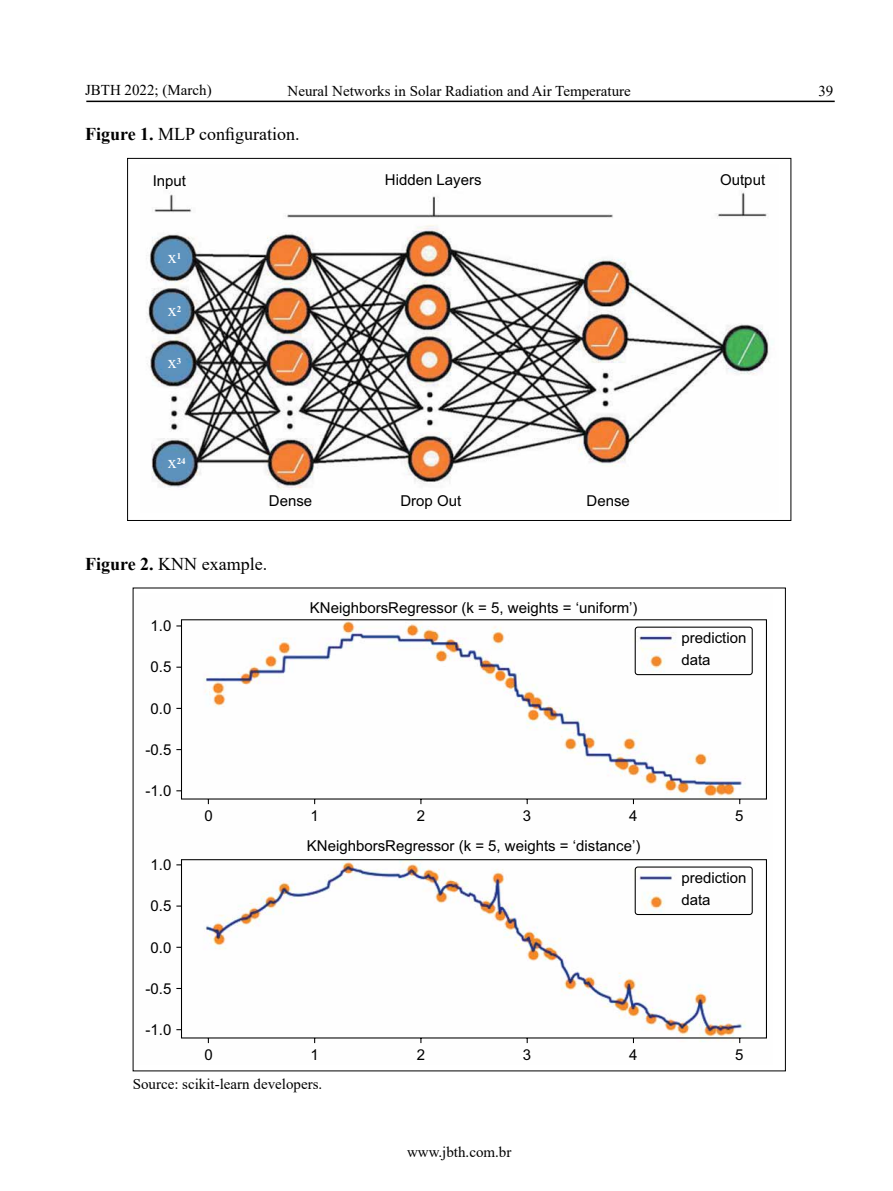
<style>
.page{position:relative;width:893px;height:1191px;background:#fff}
.page>*{position:absolute;margin:0;border:0;box-sizing:border-box;transform-origin:0 0}
.t1{font:18px "Times New Roman";color:#000}
.t2{font:18px "Times New Roman";color:#fff}
.t3{font:15px/21.5px "Arial";color:#000}
.t4{font:15px "Times New Roman";color:#000}
.t5{font:700 9px "Times New Roman";color:#fff}
.s1{font-weight:700}
.s2{font-weight:400;font-size:18px}
</style>
<div class="page">
<hr style="left:86px;top:101px;width:749px;height:1px;background:#000">
<img style="left:146px;top:191px;width:627px;height:299px">
<svg style="left:176px;top:619px;width:591px;height:425px"></svg>
<svg style="left:634px;top:626px;width:119px;height:289px"></svg>
<p class="t4" style="left:85px;top:79px;width:128px">JBTH 2022; (March)</p>
<p class="t4" style="left:288px;top:80px;width:345px">Neural Networks in Solar Radiation and Air Temperature</p>
<p class="t4" style="left:818px;top:80px;width:16px">39</p>
<p class="t1" style="left:85px;top:121px;width:216px"><span class="s1">Figure 1.</span> MLP configuration.</p>
<p class="t3" style="left:153px;top:171px;width:35px">Input</p>
<p class="t2" style="left:168px;top:251px;width:15px">x<sup>1</sup></p>
<p class="t2" style="left:168px;top:303px;width:15px">x<sup>2</sup></p>
<p class="t2" style="left:168px;top:356px;width:15px">x<sup>3</sup></p>
<p class="t5" style="left:168px;top:458px;width:19px"><span class="s2">x</span>24</p>
<p class="t3" style="left:385px;top:170px;width:98px">Hidden Layers</p>
<p class="t3" style="left:720px;top:170px;width:47px">Output</p>
<p class="t3" style="left:269px;top:492px;width:45px">Dense</p>
<p class="t3" style="left:400px;top:492px;width:62px">Drop Out</p>
<p class="t3" style="left:587px;top:492px;width:45px">Dense</p>
<p class="t1" style="left:85px;top:551px;width:184px"><span class="s1">Figure 2.</span> KNN example.</p>
<p class="t3" style="left:151px;top:616px;width:22px">1.0</p>
<p class="t3" style="left:151px;top:658px;width:22px">0.5</p>
<p class="t3" style="left:151px;top:699px;width:22px">0.0</p>
<p class="t3" style="left:146px;top:740px;width:27px">-0.5</p>
<p class="t3" style="left:146px;top:781px;width:27px">-1.0</p>
<p class="t3" style="left:151px;top:855px;width:22px">1.0</p>
<p class="t3" style="left:151px;top:896px;width:22px">0.5</p>
<p class="t3" style="left:151px;top:938px;width:22px">0.0</p>
<p class="t3" style="left:146px;top:979px;width:27px">-0.5</p>
<p class="t3" style="left:146px;top:1020px;width:27px">-1.0</p>
<p class="t3" style="left:204px;top:806px;width:10px">0</p>
<p class="t3" style="left:204px;top:1045px;width:10px">0</p>
<p class="t3" style="left:310px;top:598px;width:329px">KNeighborsRegressor (k = 5, weights = ‘uniform’)</p>
<p class="t3" style="left:311px;top:806px;width:10px">1</p>
<p class="t3" style="left:417px;top:806px;width:10px">2</p>
<p class="t3" style="left:523px;top:806px;width:10px">3</p>
<p class="t3" style="left:629px;top:806px;width:10px">4</p>
<p class="t3" style="left:307px;top:837px;width:335px">KNeighborsRegressor (k = 5, weights = ‘distance’)</p>
<p class="t3" style="left:311px;top:1045px;width:10px">1</p>
<p class="t3" style="left:417px;top:1045px;width:10px">2</p>
<p class="t3" style="left:523px;top:1045px;width:10px">3</p>
<p class="t3" style="left:629px;top:1045px;width:10px">4</p>
<p class="t4" style="left:133px;top:1073px;width:191px">Source: scikit-learn developers.</p>
<p class="t4" style="left:407px;top:1141px;width:106px">www.jbth.com.br</p>
<p class="t3" style="left:681px;top:628px;width:67px">prediction data</p>
<p class="t3" style="left:735px;top:806px;width:10px">5</p>
<p class="t3" style="left:681px;top:868px;width:67px">prediction data</p>
<p class="t3" style="left:735px;top:1045px;width:10px">5</p>
</div>
